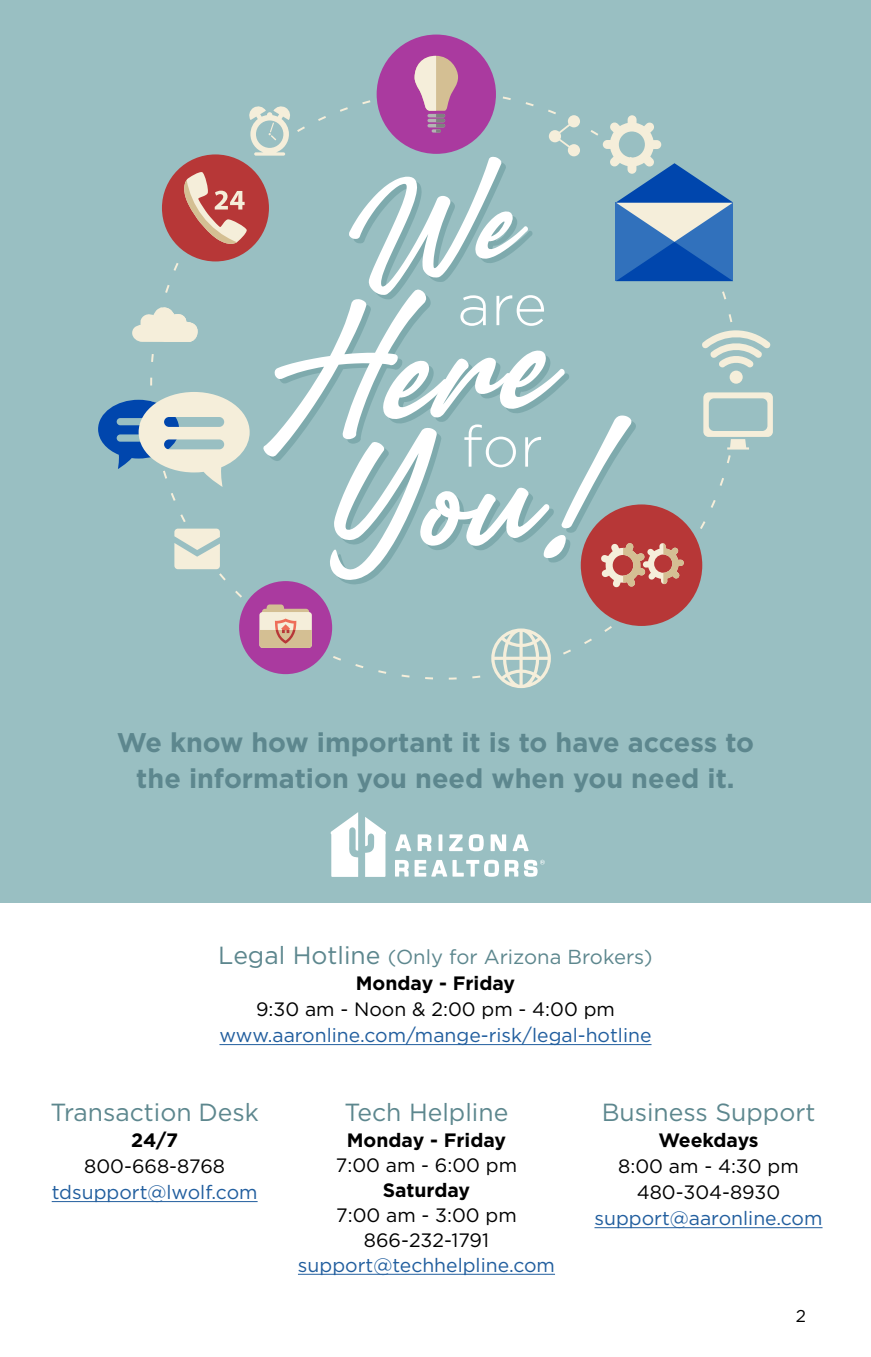
<style>
.page{position:relative;width:871px;height:1357px;background:#fff}
.page>*{position:absolute;margin:0;border:0;box-sizing:border-box;transform-origin:0 0}
.t1{font:145.58px "Amertha PERSONALUSEONLY";color:#fff}
.t2{font:137.25px "Amertha PERSONALUSEONLY";color:#fff}
.t3{font:300 57.6px "Gotham";letter-spacing:.005em;color:#fff}
.t4{font:700 27px/36px "Gotham";color:#5d878e;text-align:center}
.t5{font:24.75px "Gotham";color:#5d878e}
.t6{font:20.25px "Gotham";color:#5d878e}
.t7{font:19.35px "Gotham";color:#215e9e}
.t8{font:19.35px/25px "Gotham";color:#000;text-align:center}
.t9{font:700 19.35px "Gotham";color:#000}
.t10{font:700 19.35px "Gotham";letter-spacing:-.02em;color:#000}
.t11{font:17.1px "Gotham";color:#000}
.s1{font-size:24.75px}
</style>
<div class="page">
<div style="left:0;top:0;width:871px;height:903px;background:#99bfc2"></div>
<div style="left:377px;top:35px;width:119px;height:119px;background:#aa3a9f;border-radius:50%"></div>
<div style="left:581px;top:504px;width:121px;height:122px;background:#b73737;border-radius:50%"></div>
<div style="left:239px;top:581px;width:93px;height:93px;background:#aa3a9f;border-radius:50%"></div>
<svg style="left:259px;top:604px;width:53px;height:44px;background:#dbb8a6"></svg>
<svg style="left:491px;top:628px;width:60px;height:60px"></svg>
<hr style="left:219px;top:1044px;width:432px;height:1px;background:#215e9e">
<hr style="left:52px;top:1201px;width:206px;height:1px;background:#215e9e">
<hr style="left:298px;top:1274px;width:257px;height:1px;background:#215e9e">
<hr style="left:594px;top:1227px;width:228px;height:1px;background:#215e9e">
<svg style="left:331px;top:812px;width:27px;height:65px"></svg>
<svg style="left:365px;top:817px;width:21px;height:60px"></svg>
<svg style="left:395px;top:834px;width:150px;height:43px"></svg>
<svg style="left:98px;top:56px;width:675px;height:532px"></svg>
<h1 class="t1" style="left:240px;top:260px;width:303px;rotate:-5deg">Here</h1>
<h3 class="t3" style="left:457px;top:268px;width:91px">are</h3>
<h2 class="t2" style="left:308px;top:396px;width:321px;rotate:-5deg">You!</h2>
<h3 class="t3" style="left:461px;top:410px;width:83px">for</h3>
<h3 class="t4" style="left:117px;top:724px;width:639px">We know how important it is to have access to the information you need when you need it.</h3>
<p class="t6" style="left:218px;top:943px;width:436px"><span class="s1">Legal Hotline</span> (Only for Arizona Brokers)</p>
<p class="t9" style="left:356px;top:970px;width:161px">Monday - Friday</p>
<p class="t8" style="left:256px;top:996px;width:360px">9:30 am - Noon &amp; 2:00 pm - 4:00 pm</p>
<p class="t7" style="left:219px;top:1023px;width:433px">www.aaronline.com/mange-risk/legal-hotline</p>
<p class="t5" style="left:50px;top:1096px;width:210px">Transaction Desk</p>
<p class="t9" style="left:131px;top:1127px;width:48px">24/7</p>
<p class="t8" style="left:84px;top:1153px;width:142px">800-668-8768</p>
<p class="t7" style="left:52px;top:1180px;width:207px">tdsupport@lwolf.com</p>
<p class="t5" style="left:345px;top:1096px;width:165px">Tech Helpline</p>
<p class="t9" style="left:347px;top:1127px;width:161px">Monday - Friday</p>
<p class="t8" style="left:336px;top:1152px;width:183px">7:00 am - 6:00 pm</p>
<p class="t9" style="left:383px;top:1177px;width:89px">Saturday</p>
<p class="t8" style="left:336px;top:1202px;width:182px">7:00 am - 3:00 pm<br>866-232-1791</p>
<p class="t7" style="left:298px;top:1252px;width:259px">support@techhelpline.com</p>
<p class="t5" style="left:601px;top:1096px;width:215px">Business Support</p>
<p class="t10" style="left:658px;top:1127px;width:102px">Weekdays</p>
<p class="t8" style="left:618px;top:1152px;width:182px;line-height:26.1px">8:00 am - 4:30 pm<br>480-304-8930</p>
<p class="t7" style="left:594px;top:1206px;width:229px">support@aaronline.com</p>
<p class="t11" style="left:796px;top:1304px;width:12px">2</p>
</div>
